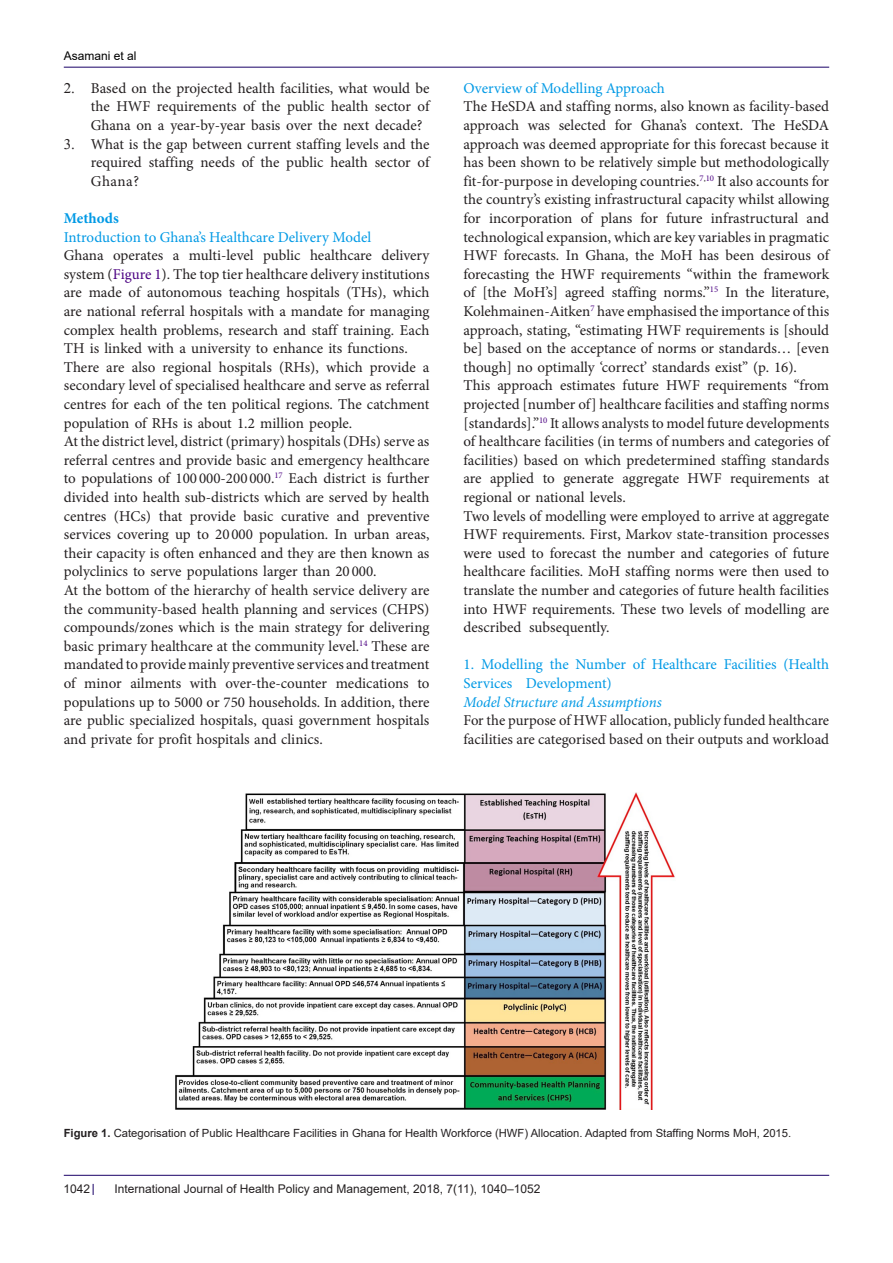
<style>
.page{position:relative;width:893px;height:1263px;background:#fff}
.page>*{position:absolute;margin:0;border:0;box-sizing:border-box;transform-origin:0 0}
.t1{font:15px/18.6px "Minion Pro";color:#231f20;text-align:justify}
.heading_1{font:15px/18.6px "Minion Pro";color:#0099e5}
.heading_1-2{font:italic 15px "Minion Pro";letter-spacing:-.01em;color:#0099e5}
.heading_1-3{font:700 15px "Minion Pro";color:#0099e5}
.t2{font:12px "Arial";color:#231f20}
.t3{font:12px "Arial";color:#000001}
.t4{font:11.25px "Arial";color:#231f20}
.s1{color:#4b0082}
.s2{font-weight:700}
</style>
<div class="page">
<hr style="left:64px;top:67px;width:765px;height:1px;background:#190066">
<hr style="left:64px;top:1175px;width:765px;height:1px;background:#190066">
<img style="left:175px;top:793px;width:500px;height:316px">
<p class="t3" style="left:64px;top:48px;width:74px">Asamani et al</p>
<p class="t1" style="left:91px;top:79px;width:340px">Based on the projected health facilities, what would be the HWF requirements of the public health sector of Ghana on a year-by-year basis over the next decade?</p>
<p class="t1" style="left:91px;top:135px;width:340px;text-indent:-27px">✓ What is the gap between current staffing levels and the required staffing needs of the public health sector of Ghana?</p>
<p class="heading_1-3" style="left:64px;top:208px;width:56px">Methods</p>
<p class="heading_1" style="left:64px;top:228px;width:309px">Introduction to Ghana’s Healthcare Delivery Model</p>
<p class="t1" style="left:64px;top:246px;width:367px">Ghana operates a multi-level public healthcare delivery system (<span class="s1">Figure 1</span>). The top tier healthcare delivery institutions are made of autonomous teaching hospitals (THs), which are national referral hospitals with a mandate for managing complex health problems, research and staff training. Each TH is linked with a university to enhance its functions.</p>
<p class="t1" style="left:64px;top:358px;width:367px">There are also regional hospitals (RHs), which provide a secondary level of specialised healthcare and serve as referral centres for each of the ten political regions. The catchment population of RHs is about 1.2 million people.</p>
<p class="t1" style="left:64px;top:432px;width:367px">At the district level, district (primary) hospitals (DHs) serve as referral centres and provide basic and emergency healthcare to populations of 100 000-200 000.<sup>17</sup> Each district is further divided into health sub-districts which are served by health centres (HCs) that provide basic curative and preventive services covering up to 20 000 population. In urban areas, their capacity is often enhanced and they are then known as polyclinics to serve populations larger than 20 000.</p>
<p class="t1" style="left:64px;top:581px;width:367px">At the bottom of the hierarchy of health service delivery are the community-based health planning and services (CHPS) compounds/zones which is the main strategy for delivering basic primary healthcare at the community level.<sup>14</sup> These are mandated to provide mainly preventive services and treatment of minor ailments with over-the-counter medications to populations up to 5000 or 750 households. In addition, there are public specialized hospitals, quasi government hospitals and private for profit hospitals and clinics.</p>
<p class="heading_1" style="left:463px;top:79px;width:203px">Overview of Modelling Approach</p>
<p class="t1" style="left:463px;top:97px;width:367px">The HeSDA and staffing norms, also known as facility-based approach was selected for Ghana’s context. The HeSDA approach was deemed appropriate for this forecast because it has been shown to be relatively simple but methodologically fit-for-purpose in developing countries.<sup>7</sup><sup>,</sup><sup>10</sup> It also accounts for the country’s existing infrastructural capacity whilst allowing for incorporation of plans for future infrastructural and technological expansion, which are key variables in pragmatic HWF forecasts. In Ghana, the MoH has been desirous of forecasting the HWF requirements “within the framework of [the MoH’s] agreed staffing norms.”<sup>15</sup> In the literature, Kolehmainen-Aitken<sup>7</sup> have emphasised the importance of this approach, stating, “estimating HWF requirements is [should be] based on the acceptance of norms or standards… [even though] no optimally ‘correct’ standards exist” (p. 16).</p>
<p class="t1" style="left:463px;top:376px;width:367px">This approach estimates future HWF requirements “from projected [number of] healthcare facilities and staffing norms [standards].”<sup>10</sup> It allows analysts to model future developments of healthcare facilities (in terms of numbers and categories of facilities) based on which predetermined staffing standards are applied to generate aggregate HWF requirements at regional or national levels.</p>
<p class="t1" style="left:463px;top:507px;width:367px">Two levels of modelling were employed to arrive at aggregate HWF requirements. First, Markov state-transition processes were used to forecast the number and categories of future healthcare facilities. MoH staffing norms were then used to translate the number and categories of future health facilities into HWF requirements. These two levels of modelling are described subsequently.</p>
<p class="heading_1" style="left:463px;top:655px;width:367px">1. Modelling the Number of Healthcare Facilities (Health<br>Services Development)</p>
<p class="heading_1-2" style="left:463px;top:692px;width:200px">Model Structure and Assumptions</p>
<p class="t1" style="left:463px;top:711px;width:367px">For the purpose of HWF allocation, publicly funded healthcare facilities are categorised based on their outputs and workload</p>
<p class="t4" style="left:64px;top:1126px;width:729px"><span class="s2">Figure 1.</span> Categorisation of Public Healthcare Facilities in Ghana for Health Workforce (HWF) Allocation. Adapted from Staffing Norms MoH, 2015.</p>
<p class="t2" style="left:64px;top:1180px;width:28px">1042</p>
<p class="t2" style="left:114px;top:1180px;width:428px">International Journal of Health Policy and Management, 2018, 7(11), 1040–1052</p>
</div>
